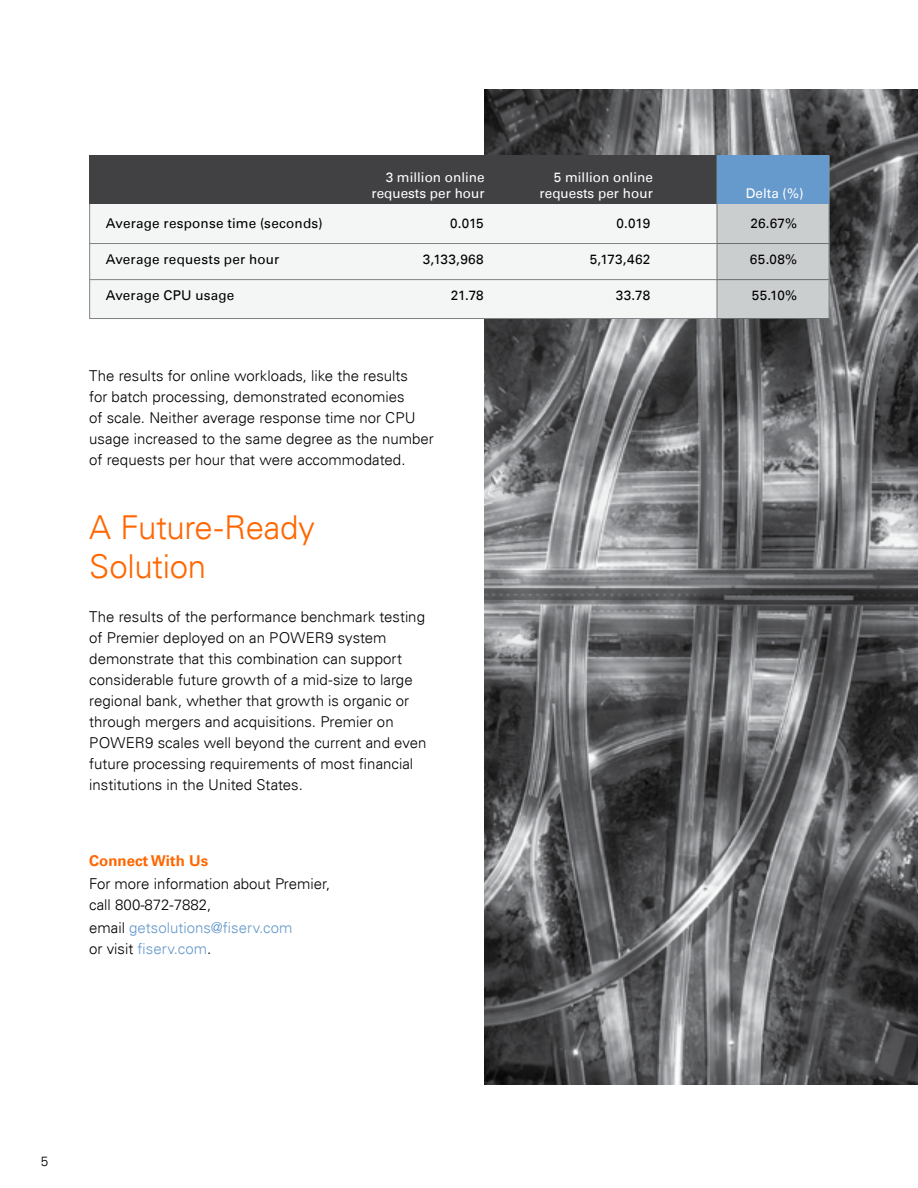
<style>
.page{position:relative;width:918px;height:1188px;background:#fff}
.page>*{position:absolute;margin:0;border:0;box-sizing:border-box;transform-origin:0 0}
.t1{font:300 33px/39.6px "Univers For Fiserv 45";letter-spacing:-.01em;color:#f60}
.t2{font:300 15px/21px "Univers For Fiserv 45";color:#000}
.t3{font:300 15px/21px "Univers For Fiserv 45";color:#69c}
.t4{font:700 15px "Univers For Fiserv 65";color:#f60}
.t5{font:13.5px "Univers For Fiserv 55";letter-spacing:.015em;color:#000}
.t6{font:13.5px/16.5px "Univers For Fiserv 55";color:#fff;text-align:right}
.t7{font:300 13.5px "Univers For Fiserv 45";color:#000}
.s1{color:#000}
</style>
<div class="page">
<img style="left:484px;top:89px;width:434px;height:995px">
<div style="left:89px;top:156px;width:741px;height:163px;background:#f4f5f5;border:1px solid #808285"></div>
<div style="left:90px;top:156px;width:627px;height:48px;background:#414042"></div>
<hr style="left:90px;top:243px;width:739px;height:1px;background:#808285">
<hr style="left:90px;top:279px;width:739px;height:1px;background:#808285">
<hr style="left:717px;top:155px;width:1px;height:164px;background:#808285">
<div style="left:717px;top:204px;width:112px;height:115px;background:#cbcecf"></div>
<div style="left:717px;top:156px;width:112px;height:48px;background:#69c"></div>
<p class="t6" style="left:371px;top:169px;width:115px">3 million online requests per hour</p>
<p class="t6" style="left:540px;top:169px;width:115px">5 million online requests per hour</p>
<p class="t6" style="left:746px;top:185px;width:59px">Delta (%)</p>
<p class="t5" style="left:106px;top:215px;width:218px">Average response time (seconds)</p>
<p class="t5" style="left:450px;top:215px;width:35px">0.015</p>
<p class="t5" style="left:617px;top:215px;width:35px">0.019</p>
<p class="t5" style="left:750px;top:215px;width:48px">26.67%</p>
<p class="t5" style="left:106px;top:251px;width:175px">Average requests per hour</p>
<p class="t5" style="left:423px;top:251px;width:63px">3,133,968</p>
<p class="t5" style="left:590px;top:251px;width:62px">5,173,462</p>
<p class="t5" style="left:750px;top:251px;width:49px">65.08%</p>
<p class="t5" style="left:106px;top:287px;width:130px">Average CPU usage</p>
<p class="t5" style="left:451px;top:287px;width:35px">21.78</p>
<p class="t5" style="left:616px;top:287px;width:36px">33.78</p>
<p class="t5" style="left:752px;top:287px;width:47px">55.10%</p>
<p class="t2" style="left:89px;top:365px;width:346px">The results for online workloads, like the results<br>for batch processing, demonstrated economies<br>of scale. Neither average response time nor CPU usage increased to the same degree as the number of requests per hour that were accommodated.</p>
<h1 class="t1" style="left:89px;top:507px;width:227px">A Future-Ready<br>Solution</h1>
<p class="t2" style="left:89px;top:606px;width:339px">The results of the performance benchmark testing of Premier deployed on an POWER9 system demonstrate that this combination can support considerable future growth of a mid-size to large regional bank, whether that growth is organic or through mergers and acquisitions. Premier on POWER9 scales well beyond the current and even future processing requirements of most financial institutions in the United States.</p>
<p class="t4" style="left:89px;top:851px;width:120px">Connect With Us</p>
<p class="t2" style="left:89px;top:873px;width:243px">For more information about Premier, call 800-872-7882,</p>
<p class="t3" style="left:89px;top:918px;width:205px"><span class="s1">email</span> getsolutions@fiserv.com <span class="s1">or visit</span> fiserv.com<span class="s1">.</span></p>
<p class="t7" style="left:41px;top:1153px;width:9px">5</p>
</div>
